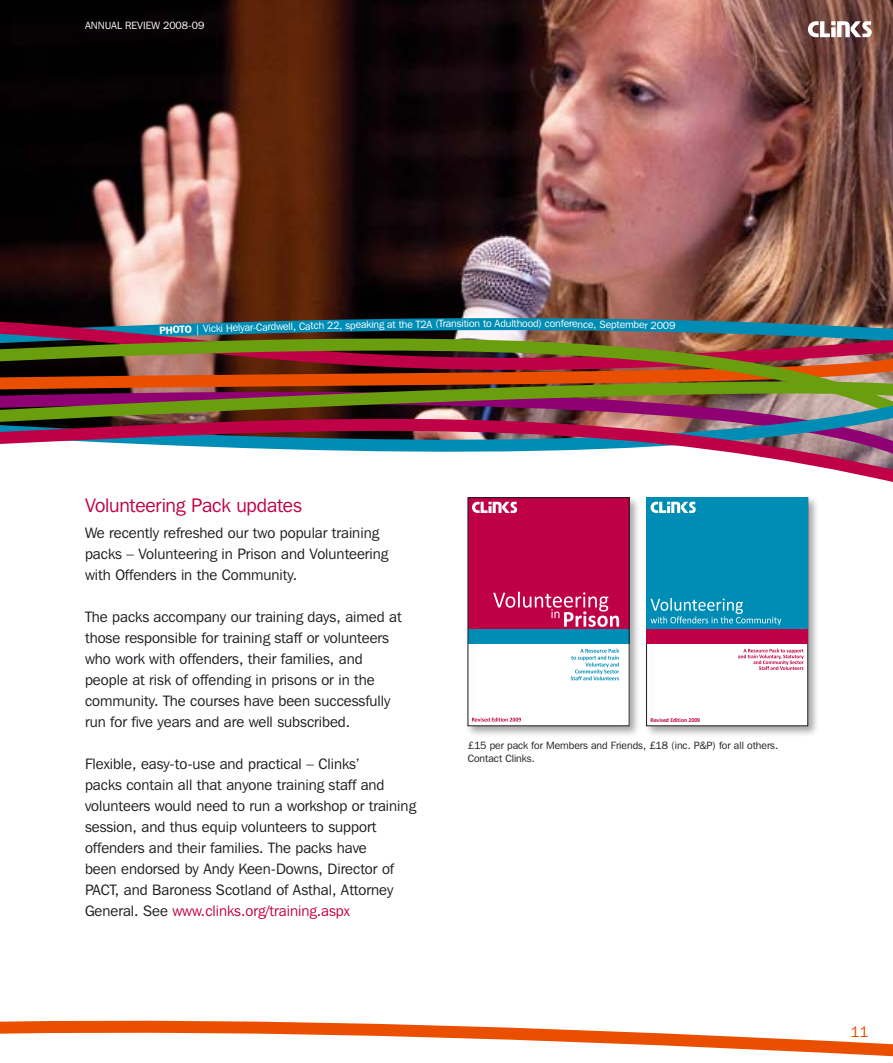
<style>
.page{position:relative;width:893px;height:1063px;background:#fff}
.page>*{position:absolute;margin:0;border:0;box-sizing:border-box;transform-origin:0 0}
.t1{font:19.5px "Franklin Gothic IT Cby BT";letter-spacing:-.01em;color:#c00046}
.t2{font:15px/21px "Franklin Gothic IT Cby BT";color:#1b1c20}
.t3{font:15px "Franklin Gothic IT Cby BT";color:#ea4f00}
.t4{font:10.5px "Franklin Gothic IT Cby BT";letter-spacing:-.01em;color:#fff}
.t5{font:10.5px/12.6px "Franklin Gothic IT Cby BT";color:#1b1c20}
.t6{font:700 6px "Calibri";color:#c00046;scale:.96 1}
.s1{font-weight:600}
.s2{color:#c00046}
</style>
<div class="page">
<img style="left:0;top:0;width:893px;height:302px">
<img style="left:0;top:302px;width:893px;height:30px">
<img style="left:0;top:332px;width:893px;height:17px">
<img style="left:0;top:349px;width:893px;height:133px">
<svg style="left:0;top:1020px;width:893px;height:37px"></svg>
<svg style="left:808px;top:21px;width:64px;height:16px"></svg>
<div style="left:465px;top:494px;width:175px;height:243px;background:#1b1c20;opacity:.4"></div>
<div style="left:643px;top:494px;width:176px;height:243px;background:#1b1c20;opacity:.4"></div>
<svg style="left:738px;top:649px;width:66px;height:21px"></svg>
<div style="left:646px;top:497px;width:162px;height:132px;background:#008db5"></div>
<svg style="left:651px;top:502px;width:45px;height:11px"></svg>
<div style="left:646px;top:629px;width:162px;height:15px;background:#c00046"></div>
<svg style="left:651px;top:598px;width:130px;height:27px"></svg>
<p class="t4" style="left:85px;top:19px;width:121px">ANNUAL REVIEW 2008-09</p>
<p class="t4" style="left:159px;top:324px;width:126px;rotate:-2deg"><span class="s1">PHOTO</span> | Vicki Helyar-Cardw</p>
<p class="t4" style="left:283px;top:320px;width:162px;rotate:-1deg">ell, Catch 22, speaking at the T2A (T</p>
<p class="t4" style="left:443px;top:317px;width:120px">ransition to Adulthood) con</p>
<p class="t4" style="left:561px;top:317px;width:116px;rotate:1deg">ference, September 2009</p>
<h1 class="t1" style="left:85px;top:494px;width:218px">Volunteering Pack updates</h1>
<p class="t2" style="left:85px;top:522px;width:305px">We recently refreshed our two popular training packs – Volunteering in Prison and Volunteering with Offenders in the Community.</p>
<p class="t2" style="left:85px;top:606px;width:318px">The packs accompany our training days, aimed at those responsible for training staff or volunteers who work with offenders, their families, and people at risk of offending in prisons or in the community. The courses have been successfully run for five years and are well subscribed.</p>
<p class="t2" style="left:85px;top:753px;width:332px">Flexible, easy-to-use and practical – Clinks’<br>packs contain all that anyone training staff and volunteers would need to run a workshop or training session, and thus equip volunteers to support offenders and their families. The packs have<br>been endorsed by Andy Keen-Downs, Director of PACT, and Baroness Scotland of Asthal, Attorney General. See <span class="s2">www.clinks.org/training.aspx</span></p>
<p class="t6" style="left:651px;top:716px;width:53px">Revised Edition 2009</p>
<p class="t5" style="left:468px;top:739px;width:312px">£15 per pack for Members and Friends, £18 (inc. P&amp;P) for all others.<br>Contact Clinks.</p>
<p class="t3" style="left:850px;top:1022px;width:19px">11</p>
</div>
